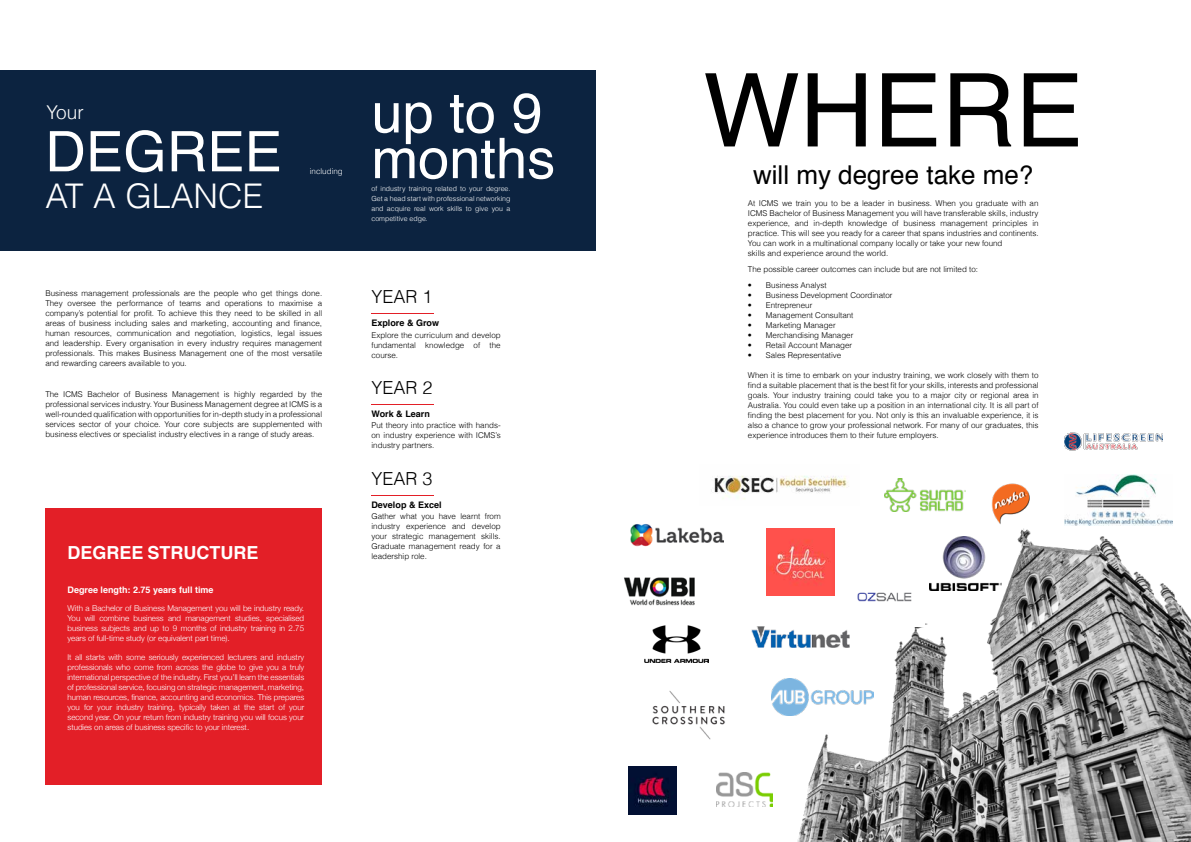
<style>
.page{position:relative;width:1191px;height:842px;background:#fff}
.page>*{position:absolute;margin:0;border:0;box-sizing:border-box;transform-origin:0 0}
.t1{font:102px "Helvetica";color:#000}
.t2{font:56px/45.7px "Helvetica";color:#fff}
.t3{font:300 34px "Helvetica";color:#fff}
.t4{font:26px "Helvetica";color:#000}
.t5{font:300 19px "Helvetica";color:#fff}
.t6{font:700 18px "Helvetica";color:#fff}
.t7{font:300 18px "Helvetica";color:#000}
.t8{font:700 9px "Helvetica";color:#000}
.t9{font:700 9px "Helvetica";color:#fff}
.t10{font:300 8px/10px "Helvetica";color:#000;text-align:justify}
.t11{font:300 8px/10px "Helvetica Neue";color:#fff;text-align:justify}
.t12{font:300 8px "Helvetica";color:#fff}
.t13{font:300 7px/10px "Helvetica";color:#fff;text-align:justify}
</style>
<div class="page">
<div style="left:45px;top:508px;width:277px;height:277px;background:#e31f27"></div>
<div style="left:0;top:70px;width:595px;height:180px;background:#0c2340"></div>
<hr style="left:371px;top:313px;width:63px;height:1px;background:#e31f27">
<hr style="left:371px;top:404px;width:63px;height:1px;background:#e31f27">
<hr style="left:371px;top:495px;width:63px;height:1px;background:#e31f27">
<img style="left:785px;top:525px;width:406px;height:317px">
<img style="left:844px;top:570px;width:80px;height:57px">
<img style="left:624px;top:577px;width:71px;height:29px">
<img style="left:771px;top:679px;width:102px;height:37px">
<img style="left:628px;top:766px;width:48px;height:48px">
<img style="left:630px;top:524px;width:93px;height:23px">
<img style="left:652px;top:691px;width:73px;height:49px">
<img style="left:991px;top:483px;width:39px;height:41px">
<img style="left:751px;top:627px;width:99px;height:20px">
<img style="left:884px;top:479px;width:81px;height:33px">
<img style="left:767px;top:528px;width:67px;height:67px">
<img style="left:644px;top:625px;width:64px;height:38px">
<img style="left:929px;top:537px;width:72px;height:54px">
<img style="left:714px;top:476px;width:135px;height:24px">
<img style="left:716px;top:772px;width:56px;height:34px">
<img style="left:1064px;top:432px;width:98px;height:19px">
<img style="left:1064px;top:474px;width:108px;height:51px">
<h3 class="t5" style="left:46px;top:97px;width:39px">Your</h3>
<h2 class="t2" style="left:45px;top:130px;width:238px">DEGREE</h2>
<h3 class="t3" style="left:45px;top:168px;width:219px">AT A GLANCE</h3>
<p class="t12" style="left:310px;top:165px;width:34px">including</p>
<p class="t10" style="left:45px;top:288px;width:278px">Business management professionals are the people who get things done.<br>They oversee the performance of teams and operations to maximise a company’s potential for profit. To achieve this they need to be skilled in all areas of business including sales and marketing, accounting and finance, human resources, communication and negotiation, logistics, legal issues and leadership. Every organisation in every industry requires management professionals. This makes Business Management one of the most versatile and rewarding careers available to you.</p>
<p class="t10" style="left:45px;top:389px;width:278px">The ICMS Bachelor of Business Management is highly regarded by the professional services industry. Your Business Management degree at ICMS is a well-rounded qualification with opportunities for in-depth study in a professional services sector of your choice. Your core subjects are supplemented with business electives or specialist industry electives in a range of study areas.</p>
<h3 class="t6" style="left:67px;top:538px;width:193px">DEGREE STRUCTURE</h3>
<p class="t9" style="left:67px;top:582px;width:148px">Degree length: 2.75 years full time</p>
<p class="t11" style="left:67px;top:603px;width:238px">With a Bachelor of Business Management you will be industry ready.<br>You will combine business and management studies, specialised business subjects and up to 9 months of industry training in 2.75 years of full-time study (or equivalent part time).</p>
<p class="t11" style="left:67px;top:651px;width:238px">It all starts with some seriously experienced lecturers and industry professionals who come from across the globe to give you a truly international perspective of the industry. First you’ll learn the essentials of professional service, focusing on strategic management, marketing, human resources, finance, accounting and economics. This prepares you for your industry training, typically taken at the start of your second year. On your return from industry training you will focus your studies on areas of business specific to your interest.</p>
<h2 class="t2" style="left:371px;top:92px;width:185px">up to 9 months</h2>
<p class="t13" style="left:371px;top:183px;width:140px">of industry training related to your degree.<br>Get a head start with professional networking and acquire real work skills to give you a competitive edge.</p>
<h3 class="t7" style="left:371px;top:282px;width:63px">YEAR 1</h3>
<p class="t8" style="left:371px;top:316px;width:69px">Explore &amp; Grow</p>
<p class="t10" style="left:371px;top:330px;width:131px">Explore the curriculum and develop fundamental knowledge of the course.</p>
<h3 class="t7" style="left:371px;top:373px;width:63px">YEAR 2</h3>
<p class="t8" style="left:371px;top:406px;width:60px">Work &amp; Learn</p>
<p class="t10" style="left:371px;top:419px;width:131px">Put theory into practice with hands&shy;on industry experience with ICMS’s industry partners.</p>
<h3 class="t7" style="left:371px;top:464px;width:63px">YEAR 3</h3>
<p class="t8" style="left:371px;top:497px;width:72px">Develop &amp; Excel</p>
<p class="t10" style="left:371px;top:511px;width:131px">Gather what you have learnt from industry experience and develop your strategic management skills.<br>Graduate management ready for a leadership role.</p>
<h1 class="t1" style="left:703px;top:32px;width:381px">WHERE</h1>
<h3 class="t4" style="left:753px;top:155px;width:282px">will my degree take me?</h3>
<p class="t10" style="left:748px;top:198px;width:292px;text-align:left">At ICMS we train you to be a leader in business. When you graduate with an ICMS Bachelor of Business Management you will have transferable skills, industry experience, and in-depth knowledge of business management principles in practice. This will see you ready for a career that spans industries and continents.<br>You can work in a multinational company locally or take your new found<br>skills and experience around the world.</p>
<p class="t10" style="left:748px;top:264px;width:232px">The possible career outcomes can include but are not limited to:</p>
<p class="t10" style="left:748px;top:279px;width:80px">• Business Analyst</p>
<p class="t10" style="left:748px;top:289px;width:146px">• Business Development Coordinator</p>
<p class="t10" style="left:748px;top:299px;width:66px">• Entrepreneur</p>
<p class="t10" style="left:748px;top:309px;width:107px">• Management Consultant</p>
<p class="t10" style="left:748px;top:319px;width:89px">• Marketing Manager</p>
<p class="t10" style="left:748px;top:329px;width:107px">• Merchandising Manager</p>
<p class="t10" style="left:748px;top:339px;width:106px">• Retail Account Manager</p>
<p class="t10" style="left:748px;top:349px;width:95px">• Sales Representative</p>
<p class="t10" style="left:748px;top:369px;width:292px">When it is time to embark on your industry training, we work closely with them to find a suitable placement that is the best fit for your skills, interests and professional goals. Your industry training could take you to a major city or regional area in Australia. You could even take up a position in an international city. It is all part of finding the best placement for you. Not only is this an invaluable experience, it is also a chance to grow your professional network. For many of our graduates, this experience introduces them to their future employers.</p>
</div>
